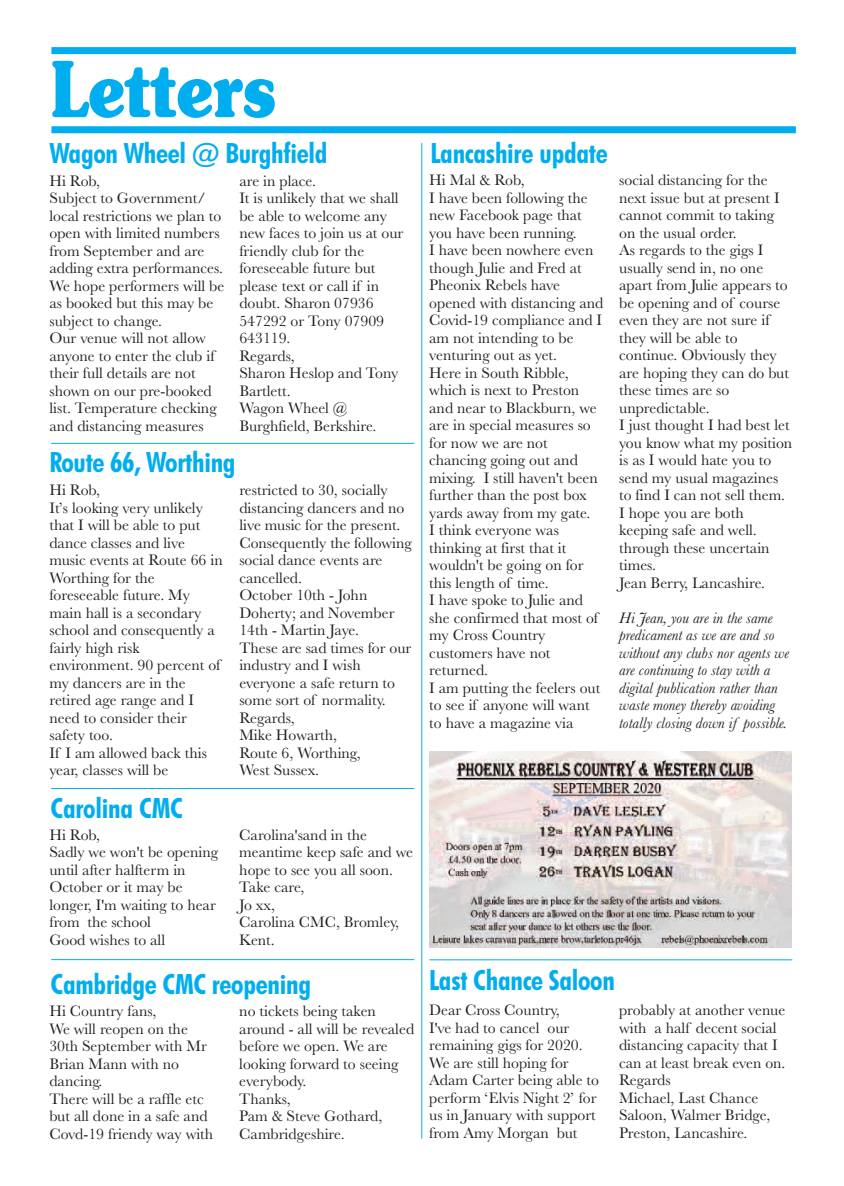
<style>
.page{position:relative;width:844px;height:1186px;background:#fff}
.page>*{position:absolute;margin:0;border:0;box-sizing:border-box;transform-origin:0 0}
.t1{font:700 77px "Souvenir";color:#00aeef;scale:.8 1}
.t2{font:700 condensed 28px "Futura BT";letter-spacing:-.01em;color:#00aeef}
.t3{font:15.75px/17.5px "Baskerville";color:#231f20}
.t4{font:italic 15.75px/17.5px "Baskerville";color:#231f20}
</style>
<div class="page">
<div style="left:51px;top:47px;width:744px;height:7px;background:#00aeef"></div>
<div style="left:51px;top:126px;width:744px;height:7px;background:#00aeef"></div>
<hr style="left:51px;top:443px;width:363px;height:1px;background:#00aeef">
<hr style="left:51px;top:788px;width:363px;height:1px;background:#00aeef">
<hr style="left:421px;top:143px;width:1px;height:995px;background:#00aeef">
<hr style="left:429px;top:959px;width:363px;height:1px;background:#00aeef">
<img style="left:429px;top:751px;width:362px;height:197px">
<hr style="left:51px;top:959px;width:363px;height:1px;background:#00aeef">
<h1 class="t1" style="left:51px;top:59px;width:283px">Letters</h1>
<h2 class="t2" style="left:49px;top:141px;width:279px">Wagon Wheel @ Burghfield</h2>
<p class="t3" style="left:49px;top:173px;width:176px">Hi Rob,<br>Subject to Government/ local restrictions we plan to open with limited numbers from September and are adding extra performances.<br>We hope performers will be as booked but this may be subject to change.<br>Our venue will not allow anyone to enter the club if their full details are not shown on our pre-booked list. Temperature checking and distancing measures</p>
<p class="t3" style="left:239px;top:173px;width:165px">are in place.<br>It is unlikely that we shall be able to welcome any new faces to join us at our friendly club for the foreseeable future but please text or call if in doubt. Sharon 07936<br>547292 or Tony 07909<br>643119.<br>Regards,<br>Sharon Heslop and Tony<br>Bartlett.<br>Wagon Wheel @<br>Burghfield, Berkshire.</p>
<h2 class="t2" style="left:49px;top:450px;width:188px">Route 66, Worthing</h2>
<p class="t3" style="left:49px;top:483px;width:175px">Hi Rob,<br>It’s looking very unlikely that I will be able to put dance classes and live music events at Route 66 in<br>Worthing for the foreseeable future. My main hall is a secondary school and consequently a fairly high risk environment. 90 percent of my dancers are in the retired age range and I need to consider their safety too.<br>If I am allowed back this year, classes will be</p>
<p class="t3" style="left:239px;top:483px;width:174px">restricted to 30, socially distancing dancers and no live music for the present.<br>Consequently the following social dance events are cancelled.<br>October 10th - John<br>Doherty; and November<br>14th - Martin Jaye.<br>These are sad times for our industry and I wish everyone a safe return to some sort of normality.<br>Regards,<br>Mike Howarth,<br>Route 6, Worthing,<br>West Sussex.</p>
<h2 class="t2" style="left:51px;top:796px;width:134px">Carolina CMC</h2>
<p class="t3" style="left:49px;top:827px;width:170px">Hi Rob,<br>Sadly we won't be opening until after halfterm in<br>October or it may be longer, I'm waiting to hear from the school<br>Good wishes to all</p>
<p class="t3" style="left:239px;top:827px;width:175px">Carolina'sand in the meantime keep safe and we hope to see you all soon.<br>Take care,<br>Jo xx,<br>Carolina CMC, Bromley,<br>Kent.</p>
<h2 class="t2" style="left:51px;top:972px;width:262px">Cambridge CMC reopening</h2>
<p class="t3" style="left:49px;top:1004px;width:165px">Hi Country fans,<br>We will reopen on the<br>30th September with Mr<br>Brian Mann with no dancing.<br>There will be a raffle etc but all done in a safe and<br>Covd-19 friendy way with</p>
<p class="t3" style="left:239px;top:1004px;width:176px">no tickets being taken around - all will be revealed before we open. We are looking forward to seeing everybody.<br>Thanks,<br>Pam &amp; Steve Gothard,<br>Cambridgeshire.</p>
<h2 class="t2" style="left:430px;top:141px;width:179px">Lancashire update</h2>
<p class="t3" style="left:429px;top:173px;width:175px">Hi Mal &amp; Rob,<br>I have been following the new Facebook page that you have been running.<br>I have been nowhere even though Julie and Fred at<br>Pheonix Rebels have opened with distancing and<br>Covid-19 compliance and I am not intending to be venturing out as yet.<br>Here in South Ribble, which is next to Preston and near to Blackburn, we are in special measures so for now we are not chancing going out and mixing. I still haven't been further than the post box yards away from my gate.<br>I think everyone was thinking at first that it wouldn't be going on for this length of time.<br>I have spoke to Julie and she confirmed that most of my Cross Country customers have not returned.<br>I am putting the feelers out to see if anyone will want to have a magazine via</p>
<p class="t3" style="left:619px;top:173px;width:174px">social distancing for the next issue but at present I cannot commit to taking on the usual order.<br>As regards to the gigs I usually send in, no one apart from Julie appears to be opening and of course even they are not sure if they will be able to continue. Obviously they are hoping they can do but these times are so unpredictable.<br>I just thought I had best let you know what my position is as I would hate you to send my usual magazines to find I can not sell them.<br>I hope you are both keeping safe and well. through these uncertain times.<br>Jean Berry, Lancashire.</p>
<p class="t4" style="left:619px;top:611px;width:171px">Hi Jean, you are in the same predicament as we are and so without any clubs nor agents we are continuing to stay with a digital publication rather than waste money thereby avoiding totally closing down if possible.</p>
<h2 class="t2" style="left:429px;top:968px;width:187px">Last Chance Saloon</h2>
<p class="t3" style="left:429px;top:1003px;width:171px">Dear Cross Country,<br>I've had to cancel our remaining gigs for 2020.<br>We are still hoping for<br>Adam Carter being able to perform ‘Elvis Night 2’ for us in January with support from Amy Morgan but</p>
<p class="t3" style="left:618px;top:1003px;width:168px">probably at another venue with a half decent social distancing capacity that I can at least break even on.<br>Regards<br>Michael, Last Chance<br>Saloon, Walmer Bridge,<br>Preston, Lancashire.</p>
</div>
